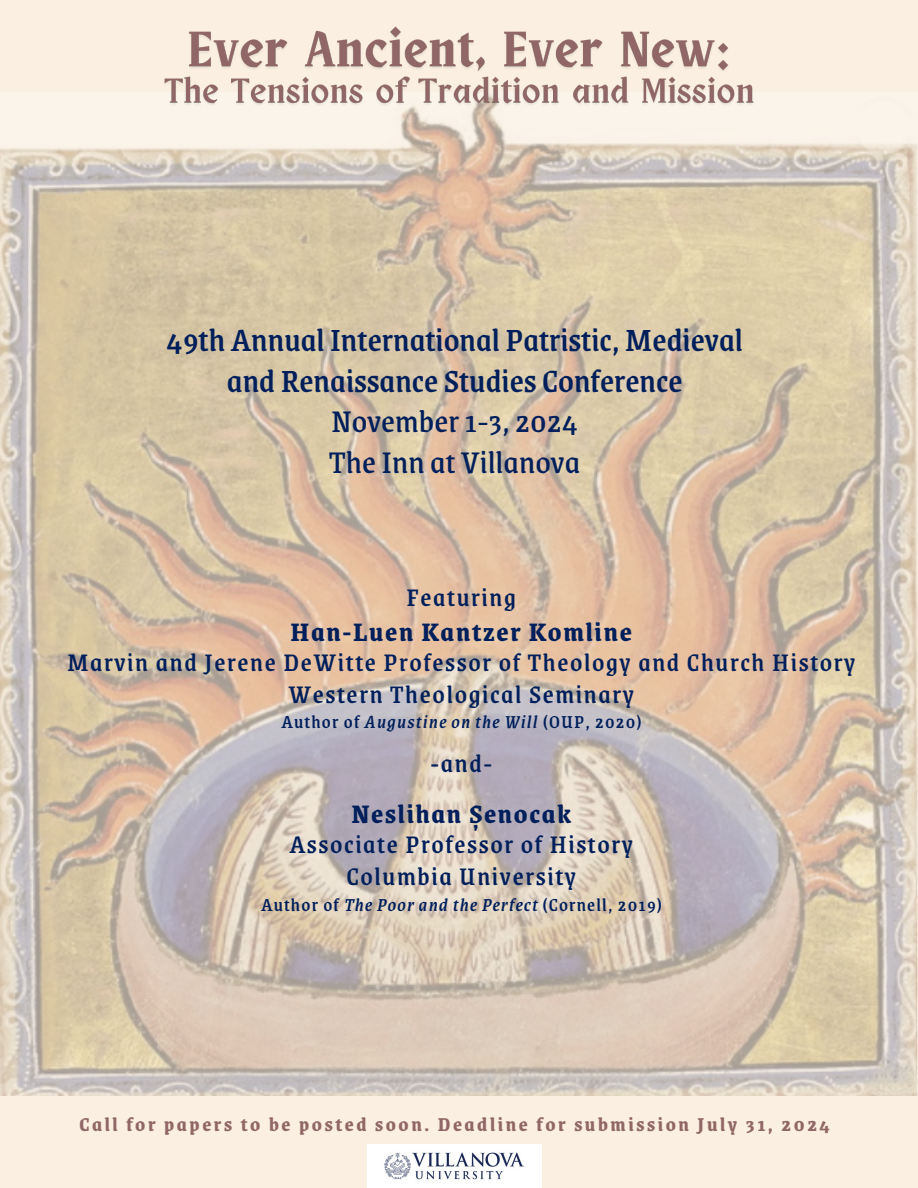
<style>
.page{position:relative;width:918px;height:1188px;background:#faefe0}
.page>*{position:absolute;margin:0;border:0;box-sizing:border-box;transform-origin:0 0}
.t1{font:500 34.5px/40.5px "Grenze";color:#001f5b;text-align:center}
.t2{font:700 28.5px "Grenze";letter-spacing:.06em;color:#001f5b}
.t3{font:500 27px/31.5px "Grenze";letter-spacing:.06em;color:#001f5b;text-align:center}
.t4{font:700 21px "Grenze";letter-spacing:.125em;color:#916666}
.t5{font:500 19.5px "Grenze";letter-spacing:.06em;color:#001f5b}
.s1{font-weight:400}
.s2{font-style:italic}
</style>
<div class="page">
<img style="left:0;top:111px;width:918px;height:985px">
<img style="left:367px;top:1144px;width:175px;height:44px">
<img style="left:164px;top:26px;width:590px;height:85px">
<h2 class="t1" style="left:166px;top:319px;width:578px">49th Annual International Patristic, Medieval and Renaissance Studies Conference<br><span class="s1">November 1-3, 2024<br>The Inn at Villanova</span></h2>
<p class="t3" style="left:407px;top:580px;width:111px">Featuring</p>
<p class="t2" style="left:291px;top:609px;width:343px">Han-Luen Kantzer Komline</p>
<p class="t3" style="left:67px;top:646px;width:790px">Marvin and Jerene DeWitte Professor of Theology and Church History<br>Western Theological Seminary</p>
<p class="t5" style="left:281px;top:707px;width:362px">Author of <span class="s2">Augustine on the Will</span> (OUP, 2020)</p>
<h1 class="t3" style="left:430px;top:747px;width:63px">-and-</h1>
<h2 class="t2" style="left:351px;top:792px;width:221px">Neslihan Șenocak</h2>
<h2 class="t3" style="left:289px;top:828px;width:345px">Associate Professor of History<br>Columbia University</h2>
<h2 class="t5" style="left:261px;top:889px;width:402px">Author of <span class="s2">The Poor and the Perfect</span> (Cornell, 2019)</h2>
<p class="t4" style="left:79px;top:1108px;width:752px">Call for papers to be posted soon. Deadline for submission July 31, 2024</p>
</div>
